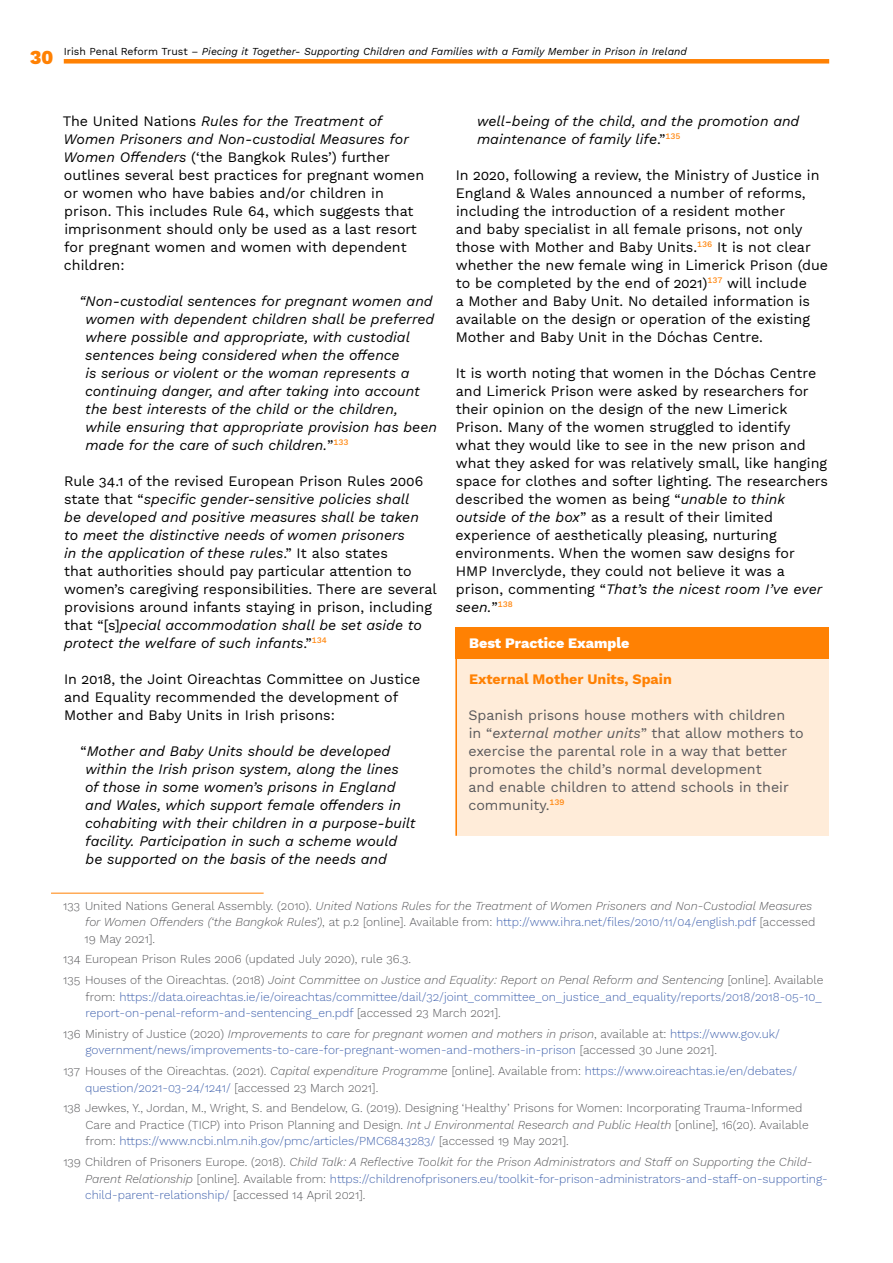
<style>
.page{position:relative;width:893px;height:1263px;background:#fff}
.page>*{position:absolute;margin:0;border:0;box-sizing:border-box;transform-origin:0 0}
.t1{font:800 19.5px "Work Sans";color:#ff8103}
.t2{font:14.25px/18px "Work Sans";color:#000}
.t3{font:italic 14.25px/18px "Work Sans";color:#000}
.t4{font:14.25px/18px "Work Sans";color:#59595c}
.t5{font:700 14.25px "Work Sans";color:#ff8103}
.t6{font:800 14.25px "Work Sans";color:#fff}
.t7{font:300 12px/16.5px "Work Sans";color:#4465af}
.t8{font:300 12px/16.5px "Work Sans";color:#59595c}
.t9{font:italic 300 12px/16.5px "Work Sans";color:#59595c}
.t10{font:italic 10.5px "Work Sans";color:#000}
.s1{font-style:normal}
.s2{font-style:italic}
.s3{font-style:normal;color:#4465af}
.s4{color:#59595c}
.s5{font-style:italic;color:#59595c}
.s6{color:#4465af}
</style>
<div class="page">
<div style="left:64px;top:59px;width:765px;height:5px;background:#ff8103"></div>
<div style="left:455px;top:659px;width:374px;height:177px;background:#ffecd9"></div>
<div style="left:455px;top:627px;width:374px;height:32px;background:#ff8103"></div>
<hr style="left:455px;top:627px;width:2px;height:209px;background:#ff8103">
<hr style="left:51px;top:893px;width:213px;height:1px;background:#ff8103">
<h1 class="t1" style="left:30px;top:42px;width:25px">30</h1>
<p class="t10" style="left:64px;top:43px;width:625px"><span class="s1">Irish Penal Reform Trust –</span> Piecing it Together- Supporting Children and Families with a Family Member in Prison in Ireland</p>
<p class="t2" style="left:63px;top:112px;width:363px">The United Nations <span class="s2">Rules for the Treatment of Women Prisoners and Non-custodial Measures for Women Offenders</span> (‘the Bangkok Rules’) further outlines several best practices for pregnant women or women who have babies and/or children in prison. This includes Rule 64, which suggests that imprisonment should only be used as a last resort for pregnant women and women with dependent children:</p>
<p class="t3" style="left:85px;top:291px;width:353px;text-indent:-6px">“Non-custodial sentences for pregnant women and women with dependent children shall be preferred where possible and appropriate, with custodial sentences being considered when the offence<br>is serious or violent or the woman represents a continuing danger, and after taking into account the best interests of the child or the children, while ensuring that appropriate provision has been made for the care of such children.<span class="s1">”</span><sup>133</sup></p>
<p class="t2" style="left:64px;top:472px;width:374px">Rule 34.1 of the revised European Prison Rules 2006 state that “<span class="s2">specific gender-sensitive policies shall<br>be developed and positive measures shall be taken<br>to meet the distinctive needs of women prisoners<br>in the application of these rules</span>.” It also states<br>that authorities should pay particular attention to women’s caregiving responsibilities. There are several provisions around infants staying in prison, including that “[s]<span class="s2">pecial accommodation shall be set aside to protect the welfare of such infants</span>.”<sup>134</sup></p>
<p class="t2" style="left:64px;top:670px;width:358px">In 2018, the Joint Oireachtas Committee on Justice and Equality recommended the development of<br>Mother and Baby Units in Irish prisons:</p>
<p class="t3" style="left:85px;top:741px;width:332px;text-indent:-5px"><span class="s1">“</span>Mother and Baby Units should be developed within the Irish prison system, along the lines of those in some women’s prisons in England and Wales, which support female offenders in cohabiting with their children in a purpose-built facility. Participation in such a scheme would be supported on the basis of the needs and</p>
<p class="t9" style="left:85px;top:896px;width:732px;text-indent:-21px"><span class="s1">133 United Nations General Assembly. (2010).</span> United Nations Rules for the Treatment of Women Prisoners and Non-Custodial Measures for Women Offenders (‘the Bangkok Rules’)<span class="s1">, at p.2 [online]. Available from:</span> <span class="s3">http://www.ihra.net/files/2010/11/04/english.pdf</span> <span class="s1">[accessed<br>19 May 2021].</span></p>
<p class="t8" style="left:63px;top:948px;width:761px;line-height:20.7px">134 European Prison Rules 2006 (updated July 2020), rule 36.3.<br>135 Houses of the Oireachtas. (2018) <span class="s2">Joint Committee on Justice and Equality: Report on Penal Reform and Sentencing</span> [online]. Available</p>
<p class="t7" style="left:86px;top:988px;width:738px"><span class="s4">from:</span> https://data.oireachtas.ie/ie/oireachtas/committee/dail/32/joint_committee_on_justice_and_equality/reports/2018/2018-05-10_ report-on-penal-reform-and-sentencing_en.pdf <span class="s4">[accessed 23 March 2021].</span></p>
<p class="t7" style="left:85px;top:1025px;width:696px;text-indent:-22px"><span class="s4">136 Ministry of Justice (2020)</span> <span class="s5">Improvements to care for pregnant women and mothers in prison</span><span class="s4">, available at:</span> https://www.gov.uk/ government/news/improvements-to-care-for-pregnant-women-and-mothers-in-prison <span class="s4">[accessed 30 June 2021].</span></p>
<p class="t8" style="left:85px;top:1062px;width:713px;text-indent:-22px">137 Houses of the Oireachtas. (2021). <span class="s2">Capital expenditure Programme</span> [online]. Available from: <span class="s6">https://www.oireachtas.ie/en/debates/ question/2021-03-24/1241/</span> [accessed 23 March 2021].</p>
<p class="t8" style="left:86px;top:1099px;width:725px;text-indent:-22px">138 Jewkes, Y., Jordan, M., Wright, S. and Bendelow, G. (2019). Designing ‘Healthy’ Prisons for Women: Incorporating Trauma-Informed<br>Care and Practice (TICP) into Prison Planning and Design. <span class="s2">Int J Environmental Research and Public Health</span> [online], 16(20). Available from: <span class="s6">https://www.ncbi.nlm.nih.gov/pmc/articles/PMC6843283/</span> [accessed 19 May 2021].</p>
<p class="t7" style="left:85px;top:1153px;width:744px;text-indent:-22px"><span class="s4">139 Children of Prisoners Europe. (2018).</span> <span class="s5">Child Talk: A Reflective Toolkit for the Prison Administrators and Staff on Supporting the Child-<br>Parent Relationship</span> <span class="s4">[online]. Available from:</span> https://childrenofprisoners.eu/toolkit-for-prison-administrators-and-staff-on-supporting&shy;child-parent-relationship/ <span class="s4">[accessed 14 April 2021].</span></p>
<p class="t3" style="left:477px;top:111px;width:324px">well-being of the child, and the promotion and maintenance of family life<span class="s1">.”</span><sup>135</sup></p>
<p class="t2" style="left:456px;top:166px;width:374px">In 2020, following a review, the Ministry of Justice in England &amp; Wales announced a number of reforms, including the introduction of a resident mother<br>and baby specialist in all female prisons, not only those with Mother and Baby Units.<sup>136</sup> It is not clear whether the new female wing in Limerick Prison (due to be completed by the end of 2021)<sup>137</sup> will include<br>a Mother and Baby Unit. No detailed information is available on the design or operation of the existing Mother and Baby Unit in the Dóchas Centre.</p>
<p class="t2" style="left:456px;top:364px;width:374px">It is worth noting that women in the Dóchas Centre and Limerick Prison were asked by researchers for their opinion on the design of the new Limerick Prison. Many of the women struggled to identify what they would like to see in the new prison and what they asked for was relatively small, like hanging space for clothes and softer lighting. The researchers described the women as being “<span class="s2">unable to think outside of the box</span>” as a result of their limited experience of aesthetically pleasing, nurturing environments. When the women saw designs for HMP Inverclyde, they could not believe it was a prison, commenting “<span class="s2">That’s the nicest room I’ve ever seen.</span>”<sup>138</sup></p>
<p class="t6" style="left:469px;top:632px;width:162px">Best Practice Example</p>
<p class="t5" style="left:469px;top:668px;width:204px">External Mother Units, Spain</p>
<p class="t4" style="left:468px;top:706px;width:337px">Spanish prisons house mothers with children<br>in “<span class="s2">external mother units</span>” that allow mothers to exercise the parental role in a way that better promotes the child’s normal development<br>and enable children to attend schools in their community.<sup>139</sup></p>
</div>
